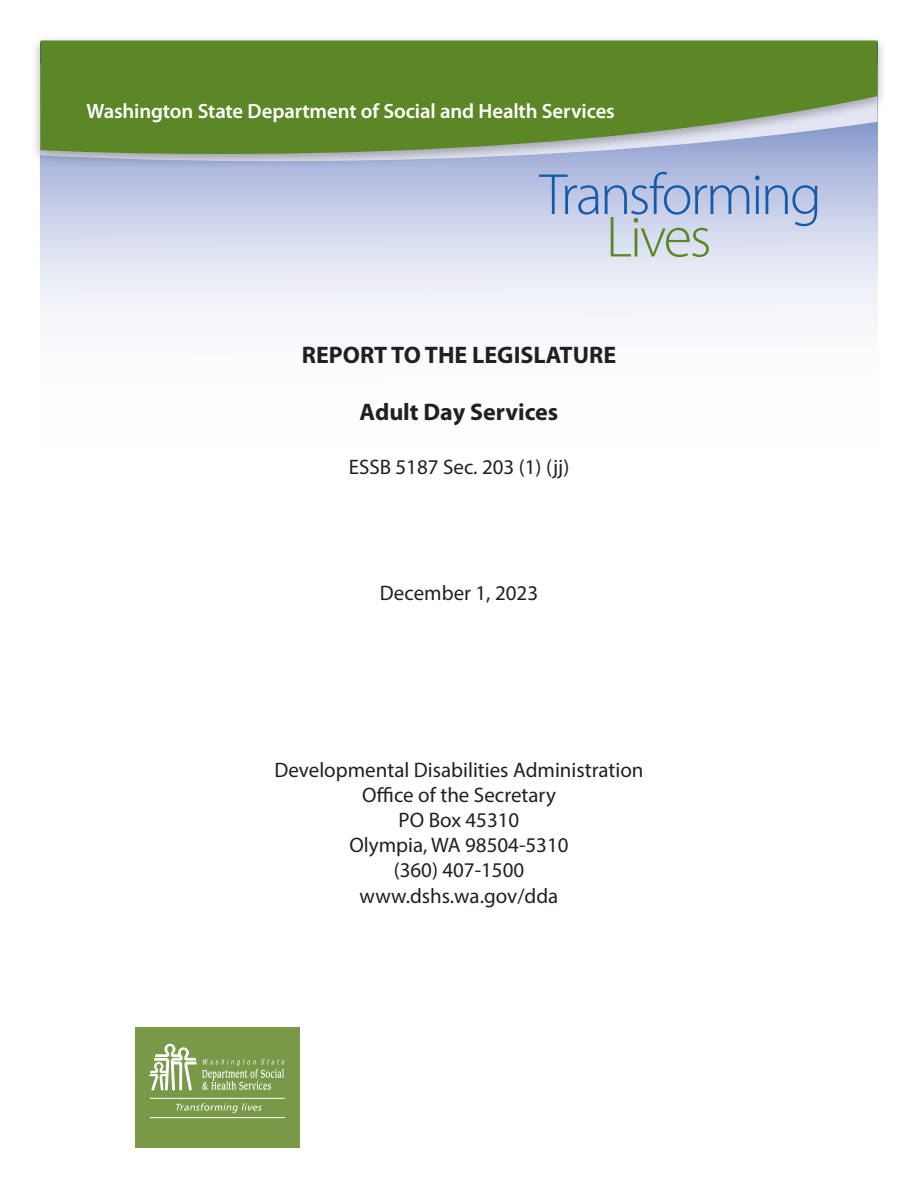
<style>
.page{position:relative;width:918px;height:1188px;background:#fff}
.page>*{position:absolute;margin:0;border:0;box-sizing:border-box;transform-origin:0 0}
.t1{font:300 58.5px "Myriad Pro";letter-spacing:-.045em;color:#135cab}
.t2{font:300 58.5px "Myriad Pro";letter-spacing:-.04em;color:#5c8727}
.t3{font:700 24px "Myriad Pro";color:#231f20}
.t4{font:21px "Myriad Pro";color:#231f20}
.t5{font:600 20.7px "Myriad Pro";letter-spacing:-.005em;color:#fff}
</style>
<div class="page">
<svg style="left:40px;top:182px;width:838px;height:139px"></svg>
<div style="left:40px;top:176px;width:838px;height:6px;background:#b4bedf"></div>
<div style="left:31px;top:35px;width:856px;height:133px;background:#231f20;opacity:.35"></div>
<svg style="left:40px;top:40px;width:838px;height:136px;background:#739557"></svg>
<div style="left:135px;top:1027px;width:165px;height:121px;background:#779948"></div>
<svg style="left:149px;top:1044px;width:135px;height:47px"></svg>
<hr style="left:150px;top:1098px;width:135px;height:1px;background:#fff">
<hr style="left:150px;top:1117px;width:135px;height:1px;background:#fff">
<svg style="left:176px;top:1103px;width:86px;height:10px"></svg>
<p class="t5" style="left:86px;top:99px;width:530px">Washington State Department of Social and Health Services</p>
<p class="t1" style="left:540px;top:162px;width:284px">Transforming</p>
<p class="t2" style="left:606px;top:205px;width:107px">Lives</p>
<p class="t3" style="left:302px;top:339px;width:316px">REPORT TO THE LEGISLATURE</p>
<p class="t3" style="left:360px;top:396px;width:200px">Adult Day Services</p>
<p class="t4" style="left:349px;top:454px;width:222px">ESSB 5187 Sec. 203 (1) (jj)</p>
<p class="t4" style="left:380px;top:580px;width:160px">December 1, 2023</p>
<p class="t4" style="left:274px;top:757px;width:371px">Developmental Disabilities Administration</p>
<p class="t4" style="left:362px;top:782px;width:195px">Office of the Secretary</p>
<p class="t4" style="left:399px;top:807px;width:122px">PO Box 45310</p>
<p class="t4" style="left:349px;top:832px;width:221px">Olympia, WA 98504-5310</p>
<p class="t4" style="left:394px;top:857px;width:132px">(360) 407-1500</p>
<p class="t4" style="left:360px;top:883px;width:200px">www.dshs.wa.gov/dda</p>
</div>
